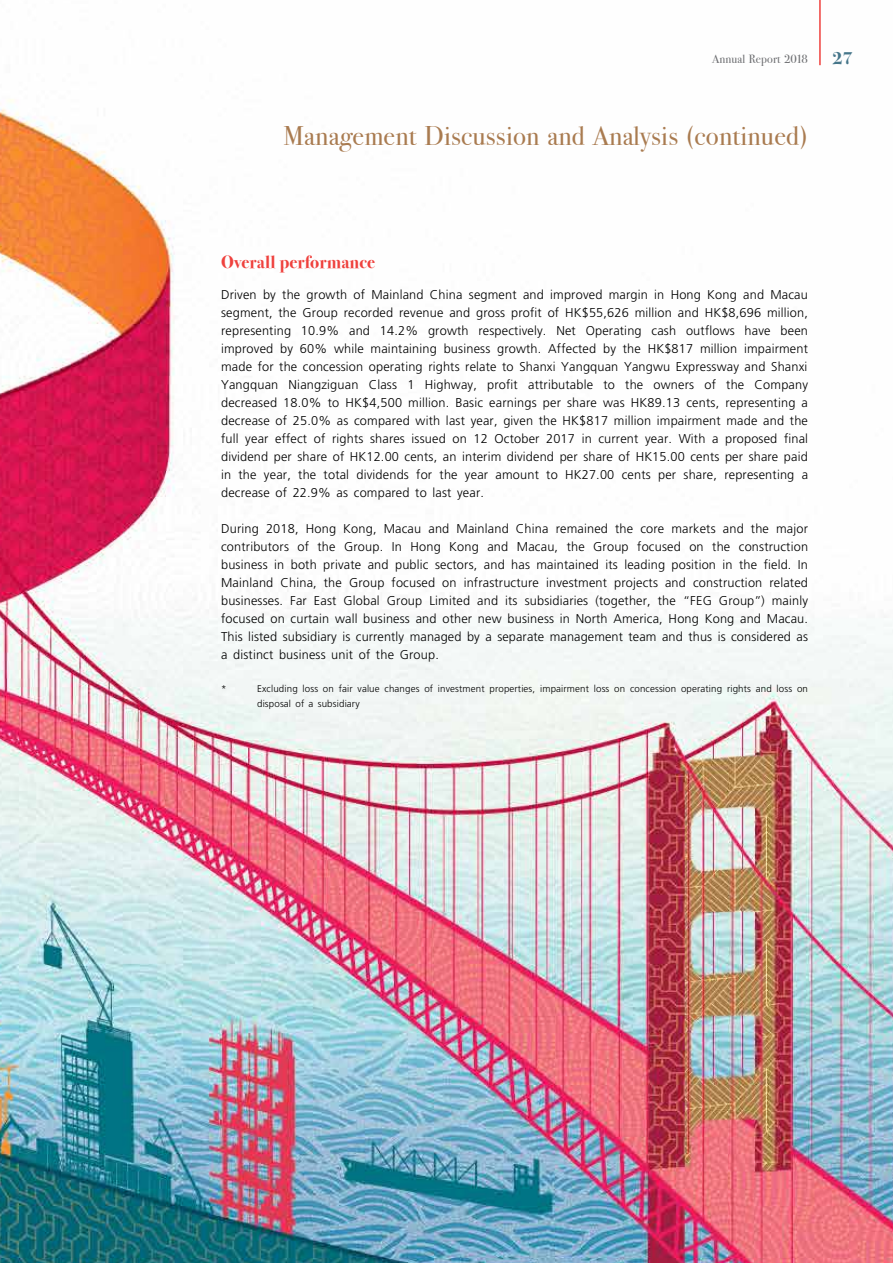
<style>
.page{position:relative;width:893px;height:1263px;background:#fff}
.page>*{position:absolute;margin:0;border:0;box-sizing:border-box;transform-origin:0 0}
.t1{font:27px "Bodoni Svty Two ITCTT";letter-spacing:.01em;color:#a97b50}
.t2{font:700 18px "Bodoni Svty Two ITCTT";letter-spacing:.01em;color:#ef413d}
.t3{font:700 18px "Bodoni Svty Two ITCTT";color:#46768a}
.t4{font:300 12.75px/18px "Frutiger LT Std";letter-spacing:.015em;color:#000;text-align:justify}
.t5{font:12px "Bodoni Svty Two ITCTT";letter-spacing:.01em;color:#6d6e71}
.t6{font:300 9.75px/15px "Frutiger LT Std";letter-spacing:.015em;color:#000}
</style>
<div class="page">
<img style="left:0;top:65px;width:893px;height:1198px">
<hr style="left:819px;top:0;width:2px;height:65px;background:#ef413d">
<p class="t5" style="left:712px;top:49px;width:97px">Annual Report 2018</p>
<h2 class="t3" style="left:832px;top:43px;width:22px">27</h2>
<h1 class="t1" style="left:284px;top:114px;width:525px">Management Discussion and Analysis (continued)</h1>
<h2 class="t2" style="left:221px;top:247px;width:155px">Overall performance</h2>
<p class="t4" style="left:221px;top:285px;width:588px">Driven by the growth of Mainland China segment and improved margin in Hong Kong and Macau segment, the Group recorded revenue and gross profit of HK$55,626 million and HK$8,696 million, representing 10.9% and 14.2% growth respectively. Net Operating cash outflows have been improved by 60% while maintaining business growth. Affected by the HK$817 million impairment made for the concession operating rights relate to Shanxi Yangquan Yangwu Expressway and Shanxi Yangquan Niangziguan Class 1 Highway, profit attributable to the owners of the Company decreased 18.0% to HK$4,500 million. Basic earnings per share was HK89.13 cents, representing a decrease of 25.0% as compared with last year, given the HK$817 million impairment made and the full year effect of rights shares issued on 12 October 2017 in current year. With a proposed final dividend per share of HK12.00 cents, an interim dividend per share of HK15.00 cents per share paid in the year, the total dividends for the year amount to HK27.00 cents per share, representing a decrease of 22.9% as compared to last year.</p>
<p class="t4" style="left:221px;top:519px;width:588px">During 2018, Hong Kong, Macau and Mainland China remained the core markets and the major contributors of the Group. In Hong Kong and Macau, the Group focused on the construction business in both private and public sectors, and has maintained its leading position in the field. In Mainland China, the Group focused on infrastructure investment projects and construction related businesses. Far East Global Group Limited and its subsidiaries (together, the “FEG Group”) mainly focused on curtain wall business and other new business in North America, Hong Kong and Macau.<br>This listed subsidiary is currently managed by a separate management team and thus is considered as a distinct business unit of the Group.</p>
<p class="t6" style="left:221px;top:681px;width:7px">*</p>
<p class="t6" style="left:257px;top:681px;width:552px">Excluding loss on fair value changes of investment properties, impairment loss on concession operating rights and loss on disposal of a subsidiary</p>
</div>
